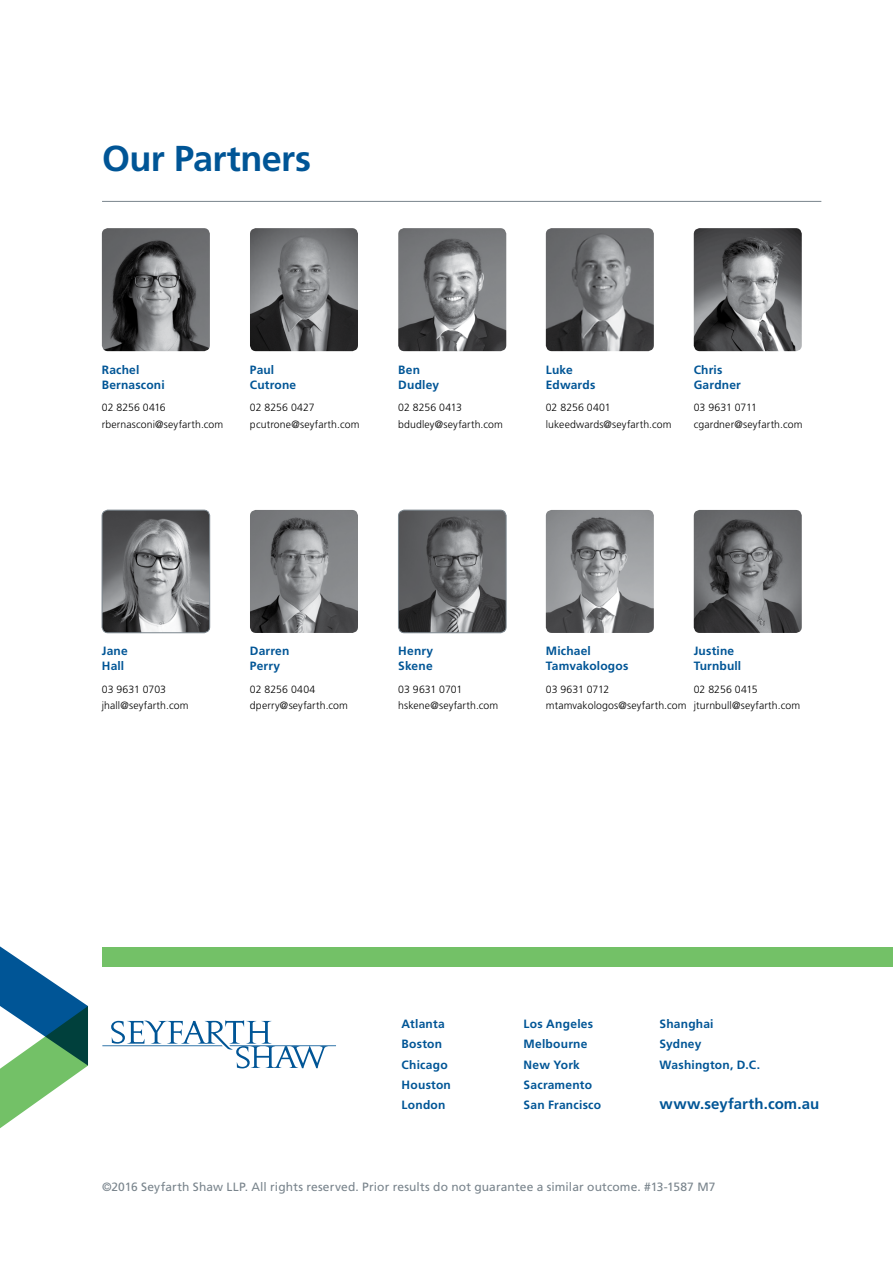
<style>
.page{position:relative;width:893px;height:1263px;background:#fff}
.page>*{position:absolute;margin:0;border:0;box-sizing:border-box;transform-origin:0 0}
.t1{font:700 36px "Frutiger LT Std";letter-spacing:-.015em;color:#005596}
.t2{font:700 15px "Frutiger LT Std";letter-spacing:.005em;color:#005596}
.t3{font:700 12px/20.2px "Frutiger LT Std";letter-spacing:.015em;color:#005596}
.t4{font:12px "Frutiger LT Std";letter-spacing:.01em;color:#79848c}
.t5{font:300 10.5px/16.5px "Frutiger LT Std";letter-spacing:.01em;color:#000}
</style>
<div class="page">
<div style="left:102px;top:947px;width:791px;height:20px;background:#73c167"></div>
<svg style="left:0;top:946px;width:88px;height:182px"></svg>
<hr style="left:102px;top:201px;width:719px;height:1px;background:#79848c">
<img style="left:102px;top:228px;width:108px;height:123px">
<img style="left:546px;top:228px;width:108px;height:123px">
<img style="left:250px;top:228px;width:108px;height:123px">
<img style="left:694px;top:228px;width:108px;height:123px">
<img style="left:398px;top:510px;width:108px;height:123px">
<div style="left:398px;top:510px;width:108px;height:123px;border:1px solid #79848c;border-radius:6px"></div>
<img style="left:398px;top:228px;width:108px;height:123px">
<img style="left:102px;top:510px;width:108px;height:123px">
<div style="left:102px;top:510px;width:108px;height:123px;border:1px solid #79848c;border-radius:6px"></div>
<img style="left:546px;top:510px;width:108px;height:123px">
<img style="left:250px;top:510px;width:108px;height:123px">
<img style="left:694px;top:510px;width:108px;height:123px">
<svg style="left:102px;top:1020px;width:234px;height:48px"></svg>
<h1 class="t1" style="left:102px;top:137px;width:210px">Our Partners</h1>
<p class="t3" style="left:102px;top:362px;width:64px;line-height:15px">Rachel<br>Bernasconi</p>
<p class="t5" style="left:102px;top:399px;width:123px">02 8256 0416 rbernasconi@seyfarth.com</p>
<p class="t3" style="left:250px;top:362px;width:48px;line-height:15px">Paul<br>Cutrone</p>
<p class="t5" style="left:250px;top:399px;width:111px">02 8256 0427 pcutrone@seyfarth.com</p>
<p class="t3" style="left:398px;top:362px;width:42px;line-height:15px">Ben<br>Dudley</p>
<p class="t5" style="left:398px;top:399px;width:106px">02 8256 0413 bdudley@seyfarth.com</p>
<p class="t3" style="left:546px;top:362px;width:51px;line-height:15px">Luke<br>Edwards</p>
<p class="t5" style="left:546px;top:399px;width:127px">02 8256 0401 lukeedwards@seyfarth.com</p>
<p class="t3" style="left:694px;top:362px;width:49px;line-height:15px">Chris<br>Gardner</p>
<p class="t5" style="left:694px;top:399px;width:110px">03 9631 0711 cgardner@seyfarth.com</p>
<p class="t3" style="left:102px;top:644px;width:27px;line-height:15px">Jane<br>Hall</p>
<p class="t5" style="left:102px;top:681px;width:88px">03 9631 0703 jhall@seyfarth.com</p>
<p class="t3" style="left:250px;top:644px;width:41px;line-height:15px">Darren<br>Perry</p>
<p class="t5" style="left:250px;top:681px;width:100px">02 8256 0404 dperry@seyfarth.com</p>
<p class="t3" style="left:398px;top:644px;width:36px;line-height:15px">Henry<br>Skene</p>
<p class="t5" style="left:398px;top:681px;width:102px">03 9631 0701 hskene@seyfarth.com</p>
<p class="t3" style="left:546px;top:644px;width:84px;line-height:15px">Michael<br>Tamvakologos</p>
<p class="t5" style="left:546px;top:681px;width:142px">03 9631 0712 mtamvakologos@seyfarth.com</p>
<p class="t3" style="left:694px;top:644px;width:49px;line-height:15px">Justine<br>Turnbull</p>
<p class="t5" style="left:694px;top:681px;width:108px">02 8256 0415 jturnbull@seyfarth.com</p>
<p class="t3" style="left:402px;top:1014px;width:51px">Atlanta<br>Boston<br>Chicago<br>Houston<br>London</p>
<p class="t3" style="left:524px;top:1014px;width:79px">Los Angeles<br>Melbourne<br>New York<br>Sacramento<br>San Francisco</p>
<p class="t3" style="left:659px;top:1014px;width:102px">Shanghai<br>Sydney<br>Washington, D.C.</p>
<h2 class="t2" style="left:659px;top:1095px;width:161px">www.seyfarth.com.au</h2>
<p class="t4" style="left:102px;top:1179px;width:615px">©2016 Seyfarth Shaw LLP. All rights reserved. Prior results do not guarantee a similar outcome. #13-1587 M7</p>
</div>
